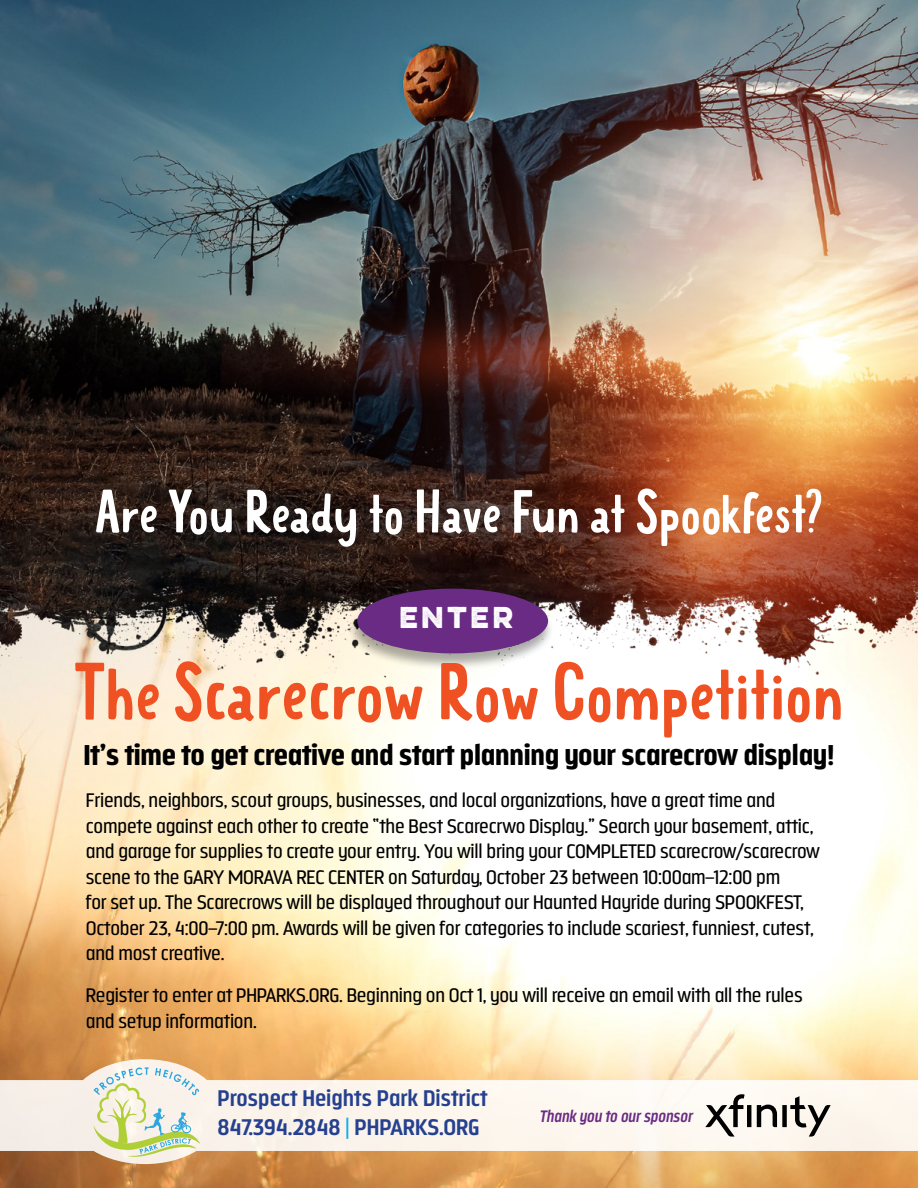
<style>
.page{position:relative;width:918px;height:1188px;background:#fff}
.page>*{position:absolute;margin:0;border:0;box-sizing:border-box;transform-origin:0 0}
.t1{font:700 67.5px "Little Dinosaur";letter-spacing:-.025em;color:#f05123}
.t2{font:700 51px "Little Dinosaur";letter-spacing:-.03em;color:#fff}
.t3{font:900 28.5px "Nordikka";letter-spacing:-.01em;color:#000}
.t4{font:700 27px "Lulo One";letter-spacing:-.1em;color:#fff}
.t5{font:700 22.5px/29.2px "Nordikka";color:#25408f}
.t6{font:19.5px/25.5px "Nordikka";letter-spacing:-.01em;color:#000}
.t7{font:italic 700 16.5px "Nordikka";color:#692b83}
.s1{font-size:70.5px}
.s2{font-weight:400;color:#00aeef}
</style>
<div class="page">
<img style="left:0;top:693px;width:918px;height:495px">
<svg style="left:0;top:1059px;width:918px;height:105px;fill:#fcf3ea"></svg>
<img style="left:0;top:0;width:918px;height:693px">
<div style="left:348px;top:589px;width:207px;height:81px;background:#000;opacity:.33"></div>
<div style="left:357px;top:589px;width:191px;height:64px;background:#692b83;border-radius:50%"></div>
<svg style="left:93px;top:1067px;width:107px;height:92px;background:#dfe5cc"></svg>
<svg style="left:705px;top:1094px;width:126px;height:43px"></svg>
<h2 class="t2" style="left:94px;top:475px;width:731px">Are You Ready to Have Fun at Spookfest?</h2>
<h3 class="t4" style="left:399px;top:597px;width:122px">ENTER</h3>
<h1 class="t1" style="left:74px;top:644px;width:772px">The S<span class="s1">carecrow</span> Row Competition</h1>
<h3 class="t3" style="left:84px;top:738px;width:753px">It’s time to get creative and start planning your scarecrow display!</h3>
<p class="t6" style="left:86px;top:787px;width:736px">Friends, neighbors, scout groups, businesses, and local organizations, have a great time and compete against each other to create “the Best Scarecrwo Display.” Search your basement, attic, and garage for supplies to create your entry. You will bring your COMPLETED scarecrow/scarecrow scene to the GARY MORAVA REC CENTER on Saturday, October 23 between 10:00am–12:00 pm<br>for set up. The Scarecrows will be displayed throughout our Haunted Hayride during SPOOKFEST, October 23, 4:00–7:00 pm. Awards will be given for categories to include scariest, funniest, cutest, and most creative.</p>
<p class="t6" style="left:86px;top:982px;width:718px">Register to enter at PHPARKS.ORG. Beginning on Oct 1, you will receive an email with all the rules and setup information.</p>
<p class="t5" style="left:218px;top:1084px;width:272px">Prospect Heights Park District<br>847.394.2848 <span class="s2">|</span> PHPARKS.ORG</p>
<p class="t7" style="left:539px;top:1106px;width:155px">Thank you to our sponsor</p>
</div>
